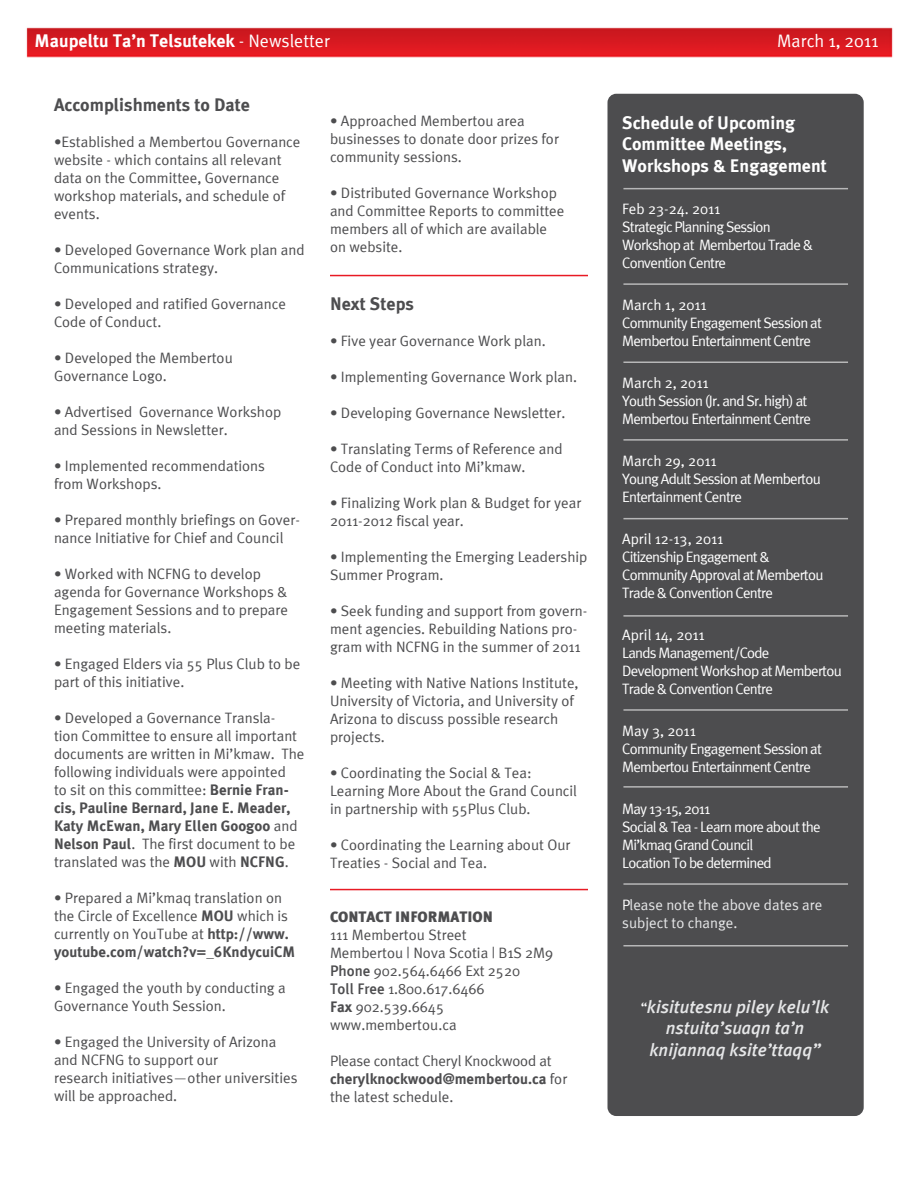
<style>
.page{position:relative;width:918px;height:1188px;background:#fff}
.page>*{position:absolute;margin:0;border:0;box-sizing:border-box;transform-origin:0 0}
.t1{font:700 18px/21.6px "Meta Plus";color:#fff}
.t2{font:italic 500 18px/21.6px "Meta Plus";color:#e6e7e8;text-align:center}
.t3{font:700 18px "Meta Plus";color:#4d4d4f}
.t4{font:18px "Meta Plus Normal";color:#fff}
.t5{font:15px/18px "Meta Plus Normal";color:#4d4d4f}
.t6{font:15px/18px "Meta Plus Normal";letter-spacing:-.05em;color:#fff}
.t7{font:700 15px/18px "Meta Plus";color:#4d4d4f}
.t8{font:15px/18px "Meta Plus Normal";color:#e6e7e8}
.t9{font:900 15px "Meta Plus";color:#4d4d4f}
.s1{font-family:"Meta Plus Normal";font-weight:400}
.s2{font-family:"Meta Plus";font-weight:700}
.s3{font-family:"Meta Plus";font-weight:500}
.s4{color:#fff}
.s5{font-family:"Meta Plus Normal";font-weight:400;font-style:normal;font-size:15px;color:#fff}
</style>
<div class="page">
<img style="left:26px;top:27px;width:867px;height:1089px">
<hr style="left:330px;top:275px;width:258px;height:1px;background:#e81a24">
<hr style="left:330px;top:889px;width:258px;height:1px;background:#e81a24">
<div style="left:608px;top:94px;width:256px;height:1022px;background:#4d4d4f;border-radius:9px"></div>
<hr style="left:623px;top:283px;width:225px;height:2px;background:#fff">
<hr style="left:623px;top:188px;width:225px;height:1px;background:#fff">
<hr style="left:623px;top:362px;width:225px;height:1px;background:#fff">
<hr style="left:623px;top:439px;width:225px;height:2px;background:#fff">
<hr style="left:623px;top:518px;width:225px;height:1px;background:#fff">
<hr style="left:623px;top:615px;width:225px;height:2px;background:#fff">
<hr style="left:623px;top:709px;width:225px;height:2px;background:#fff">
<hr style="left:623px;top:786px;width:225px;height:2px;background:#fff">
<hr style="left:623px;top:945px;width:225px;height:1px;background:#fff">
<hr style="left:623px;top:883px;width:225px;height:2px;background:#fff">
<p class="t1" style="left:35px;top:30px;width:297px">Maupeltu Ta’n Telsutekek <span class="s1">- Newsletter</span></p>
<p class="t4" style="left:777px;top:31px;width:103px">March 1, 2011</p>
<p class="t3" style="left:54px;top:95px;width:197px">Accomplishments to Date</p>
<p class="t5" style="left:54px;top:133px;width:248px">•Established a Membertou Governance website - which contains all relevant data on the Committee, Governance workshop materials, and schedule of events.</p>
<p class="t5" style="left:54px;top:241px;width:252px">• Developed Governance Work plan and<br>Communications strategy.</p>
<p class="t5" style="left:54px;top:295px;width:234px">• Developed and ratified Governance<br>Code of Conduct.</p>
<p class="t5" style="left:54px;top:349px;width:180px">• Developed the Membertou<br>Governance Logo.</p>
<p class="t5" style="left:54px;top:403px;width:229px">• Advertised Governance Workshop and Sessions in Newsletter.</p>
<p class="t5" style="left:54px;top:457px;width:213px">• Implemented recommendations from Workshops.</p>
<p class="t5" style="left:54px;top:511px;width:247px">• Prepared monthly briefings on Gover&shy;nance Initiative for Chief and Council</p>
<p class="t5" style="left:54px;top:565px;width:236px">• Worked with NCFNG to develop agenda for Governance Workshops &amp;<br>Engagement Sessions and to prepare meeting materials.</p>
<p class="t5" style="left:54px;top:655px;width:248px">• Engaged Elders via 55 Plus Club to be part of this initiative.</p>
<p class="t5" style="left:54px;top:709px;width:252px">• Developed a Governance Transla-<br>tion Committee to ensure all important documents are written in Mi’kmaw. The following individuals were appointed<br>to sit on this committee: <span class="s2">Bernie Fran-</span></p>
<p class="t7" style="left:54px;top:799px;width:245px">cis, Pauline Bernard, Jane E. Meader,<br>Katy McEwan, Mary Ellen Googoo <span class="s1">and</span></p>
<p class="t5" style="left:54px;top:835px;width:243px"><span class="s2">Nelson Paul</span>. The first document to be translated was the <span class="s2">MOU</span> with <span class="s2">NCFNG</span>.</p>
<p class="t5" style="left:54px;top:889px;width:236px">• Prepared a Mi’kmaq translation on the Circle of Excellence <span class="s2">MOU</span> which is currently on YouTube at <span class="s2">http://www.</span></p>
<p class="t7" style="left:54px;top:943px;width:243px">youtube.com/watch?v=_6KndycuiCM</p>
<p class="t5" style="left:54px;top:979px;width:233px">• Engaged the youth by conducting a<br>Governance Youth Session.</p>
<p class="t5" style="left:54px;top:1033px;width:245px">• Engaged the University of Arizona and NCFNG to support our<br>research initiatives—other universities will be approached.</p>
<p class="t5" style="left:330px;top:112px;width:231px">• Approached Membertou area businesses to donate door prizes for community sessions.</p>
<p class="t5" style="left:330px;top:184px;width:236px">• Distributed Governance Workshop and Committee Reports to committee members all of which are available on website.</p>
<p class="t3" style="left:330px;top:293px;width:85px">Next Steps</p>
<p class="t5" style="left:330px;top:332px;width:217px">• Five year Governance Work plan.</p>
<p class="t5" style="left:330px;top:368px;width:249px">• Implementing Governance Work plan.</p>
<p class="t5" style="left:330px;top:404px;width:237px">• Developing Governance Newsletter.</p>
<p class="t5" style="left:330px;top:440px;width:234px">• Translating Terms of Reference and<br>Code of Conduct into Mi’kmaw.</p>
<p class="t5" style="left:330px;top:494px;width:253px">• Finalizing Work plan &amp; Budget for year<br>2011-2012 fiscal year.</p>
<p class="t5" style="left:330px;top:548px;width:259px">• Implementing the Emerging Leadership<br>Summer Program.</p>
<p class="t5" style="left:330px;top:602px;width:259px">• Seek funding and support from govern&shy;ment agencies. Rebuilding Nations pro&shy;gram with NCFNG in the summer of 2011</p>
<p class="t5" style="left:330px;top:674px;width:250px">• Meeting with Native Nations Institute, University of Victoria, and University of Arizona to discuss possible research projects.</p>
<p class="t5" style="left:330px;top:764px;width:249px">• Coordinating the Social &amp; Tea:<br>Learning More About the Grand Council in partnership with 55Plus Club.</p>
<p class="t5" style="left:330px;top:836px;width:242px">• Coordinating the Learning about Our<br>Treaties - Social and Tea.</p>
<p class="t9" style="left:330px;top:908px;width:164px">CONTACT INFORMATION</p>
<p class="t5" style="left:330px;top:926px;width:225px">111 Membertou Street<br>Membertou | Nova Scotia | B1S 2M9<br><span class="s3">Phone</span> 902.564.6466 Ext 2520<br><span class="s3">Toll Free</span> 1.800.617.6466<br><span class="s2">Fax</span> 902.539.6645 www.membertou.ca</p>
<p class="t5" style="left:330px;top:1052px;width:223px">Please contact Cheryl Knockwood at</p>
<p class="t7" style="left:330px;top:1070px;width:239px">cherylknockwood@membertou.ca <span class="s1">for</span></p>
<p class="t5" style="left:330px;top:1088px;width:125px">the latest schedule.</p>
<p class="t1" style="left:622px;top:112px;width:206px">Schedule of Upcoming<br>Committee Meetings,<br>Workshops &amp; Engagement</p>
<p class="t6" style="left:622px;top:200px;width:192px">Feb 23-24. 2011<br>Strategic Planning Session<br>Workshop at Membertou Trade &amp;<br>Convention Centre</p>
<p class="t6" style="left:622px;top:296px;width:201px">March 1, 2011<br>Community Engagement Session at<br>Membertou Entertainment Centre</p>
<p class="t6" style="left:622px;top:374px;width:190px">March 2, 2011<br>Youth Session (Jr. and Sr. high) at<br>Membertou Entertainment Centre</p>
<p class="t6" style="left:622px;top:452px;width:200px">March 29, 2011<br>Young Adult Session at Membertou<br>Entertainment Centre</p>
<p class="t6" style="left:622px;top:530px;width:203px">April 12-13, 2011<br>Citizenship Engagement &amp;<br>Community Approval at Membertou<br>Trade &amp; Convention Centre</p>
<p class="t6" style="left:622px;top:626px;width:221px">April 14, 2011<br>Lands Management/Code<br>Development Workshop at Membertou<br>Trade &amp; Convention Centre</p>
<p class="t6" style="left:622px;top:722px;width:201px">May 3, 2011<br>Community Engagement Session at<br>Membertou Entertainment Centre</p>
<p class="t6" style="left:622px;top:800px;width:200px">May 13-15, 2011<br>Social &amp; Tea - Learn more about the<br>Mi’kmaq Grand Council<br>Location To be determined</p>
<p class="t8" style="left:622px;top:896px;width:202px"><span class="s4">P</span>lease note the above dates are subject to change.</p>
<p class="t2" style="left:641px;top:995px;width:190px"><span class="s5">“</span>kisitutesnu piley kelu’lk nstuita’suaqn ta’n knijannaq ksite’ttaqq”</p>
</div>
